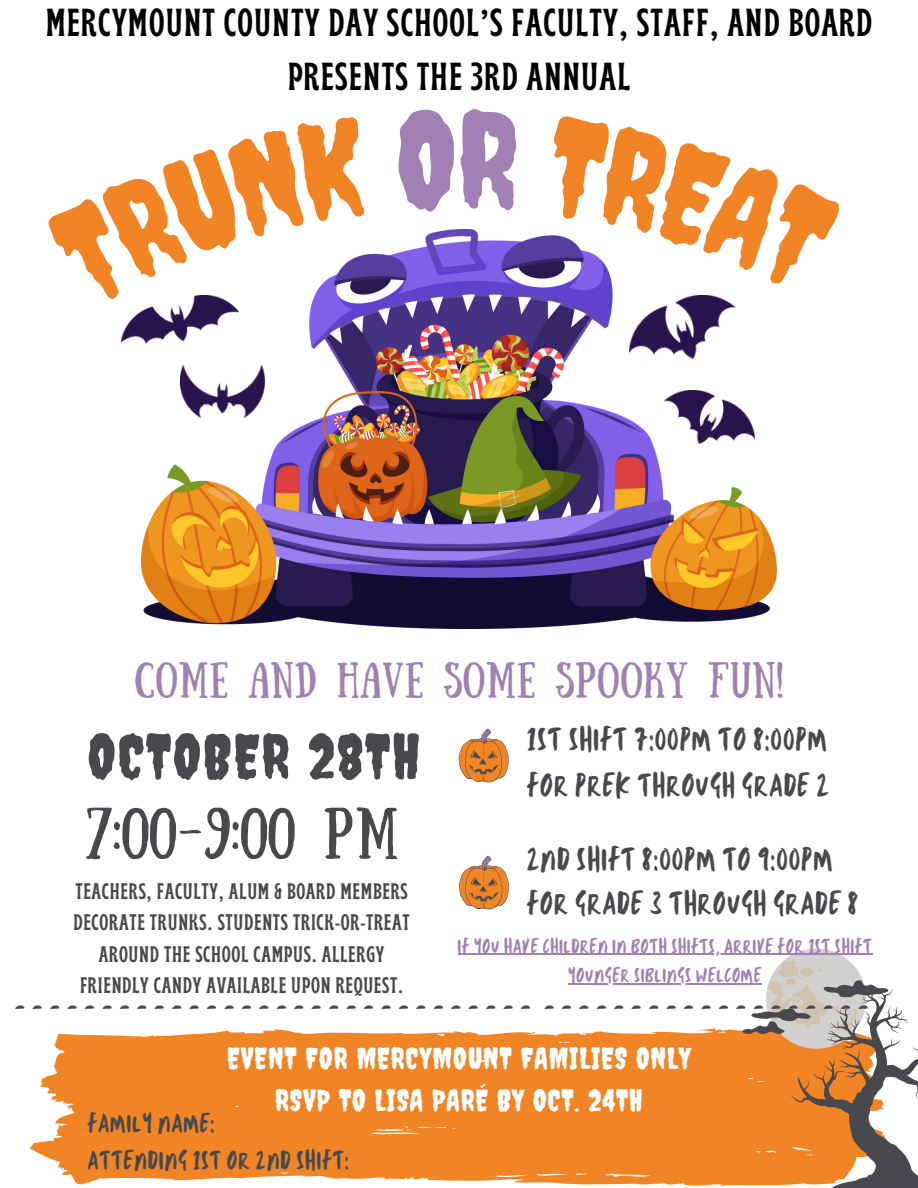
<style>
.page{position:relative;width:918px;height:1188px;background:#fff}
.page>*{position:absolute;margin:0;border:0;box-sizing:border-box;transform-origin:0 0}
.t1{font:61.5px "Creepster";letter-spacing:.03em;color:#48494d}
.t2{font:51.45px "Sunday";color:#48494d}
.t3{font:700 condensed 39px/54px "Brice";letter-spacing:.03em;color:#000;text-align:center}
.t4{font:35.7px "Sunday";letter-spacing:.03em;color:#a180b4}
.t5{font:33.15px/46.2px "TC Milo Regular";letter-spacing:.03em;color:#48494d}
.t6{font:30px/41.7px "Creepster";letter-spacing:.03em;color:#fff;text-align:center}
.t7{font:27px/37.2px "TC Milo Regular";letter-spacing:.03em;color:#48494d}
.t8{font:700 condensed 22.5px/31.5px "Brice";letter-spacing:.03em;color:#48494d;text-align:center}
.t9{font:21px/29.2px "TC Milo Regular";letter-spacing:.03em;color:#a180b4;text-align:center}
</style>
<div class="page">
<svg style="left:30px;top:1028px;width:712px;height:158px;background:#f2913c"></svg>
<div style="left:766px;top:949px;width:100px;height:100px;background:#d2d1d0;border-radius:50%"></div>
<svg style="left:742px;top:960px;width:176px;height:228px"></svg>
<img style="left:142px;top:229px;width:634px;height:400px">
<img style="left:122px;top:310px;width:117px;height:33px">
<img style="left:180px;top:365px;width:85px;height:53px">
<img style="left:665px;top:391px;width:90px;height:53px">
<img style="left:630px;top:295px;width:106px;height:63px">
<svg style="left:458px;top:728px;width:51px;height:54px"></svg>
<svg style="left:459px;top:855px;width:50px;height:54px"></svg>
<hr style="left:458px;top:954px;width:414px;height:1px;background:#a180b4">
<hr style="left:568px;top:983px;width:194px;height:1px;background:#a180b4">
<svg style="left:142px;top:229px;width:232px;height:81px"></svg>
<svg style="left:542px;top:229px;width:234px;height:66px"></svg>
<p class="t3" style="left:46px;top:-1px;width:828px">MERCYMOUNT COUNTY DAY SCHOOL’S FACULTY, STAFF, AND BOARD<br>PRESENTS THE 3RD ANNUAL</p>
<p class="t4" style="left:135px;top:655px;width:650px">COME AND HAVE SOME SPOOKY FUN!</p>
<h1 class="t1" style="left:88px;top:720px;width:334px">OCTOBER 28TH</h1>
<h2 class="t2" style="left:85px;top:797px;width:315px">7:00-9:00 PM</h2>
<p class="t8" style="left:73px;top:877px;width:338px">TEACHERS, FACULTY, ALUM &amp; BOARD MEMBERS DECORATE TRUNKS. STUDENTS TRICK-OR-TREAT AROUND THE SCHOOL CAMPUS. ALLERGY FRIENDLY CANDY AVAILABLE UPON REQUEST.</p>
<p class="t5" style="left:527px;top:716px;width:303px">1ST SHIFT 7:00PM TO 8:00PM<br>FOR PREK THROUGH GRADE 2</p>
<p class="t5" style="left:527px;top:836px;width:333px;line-height:44.8px">2ND SHIFT 8:00PM TO 9:00PM<br>FOR GRADE 3 THROUGH GRADE 8</p>
<p class="t9" style="left:458px;top:931px;width:416px">IF YOU HAVE CHILDREN IN BOTH SHIFTS, ARRIVE FOR 1ST SHIFT<br>YOUNGER SIBLINGS WELCOME</p>
<p class="t5" style="left:15px;top:986px;width:855px">------------------------------ -------------------</p>
<p class="t6" style="left:227px;top:1037px;width:465px">EVENT FOR MERCYMOUNT FAMILIES ONLY<br>RSVP TO LISA PARÉ BY OCT. 24TH</p>
<p class="t7" style="left:87px;top:1104px;width:263px">FAMILY NAME:<br>ATTENDING 1ST OR 2ND SHIFT:</p>
</div>
